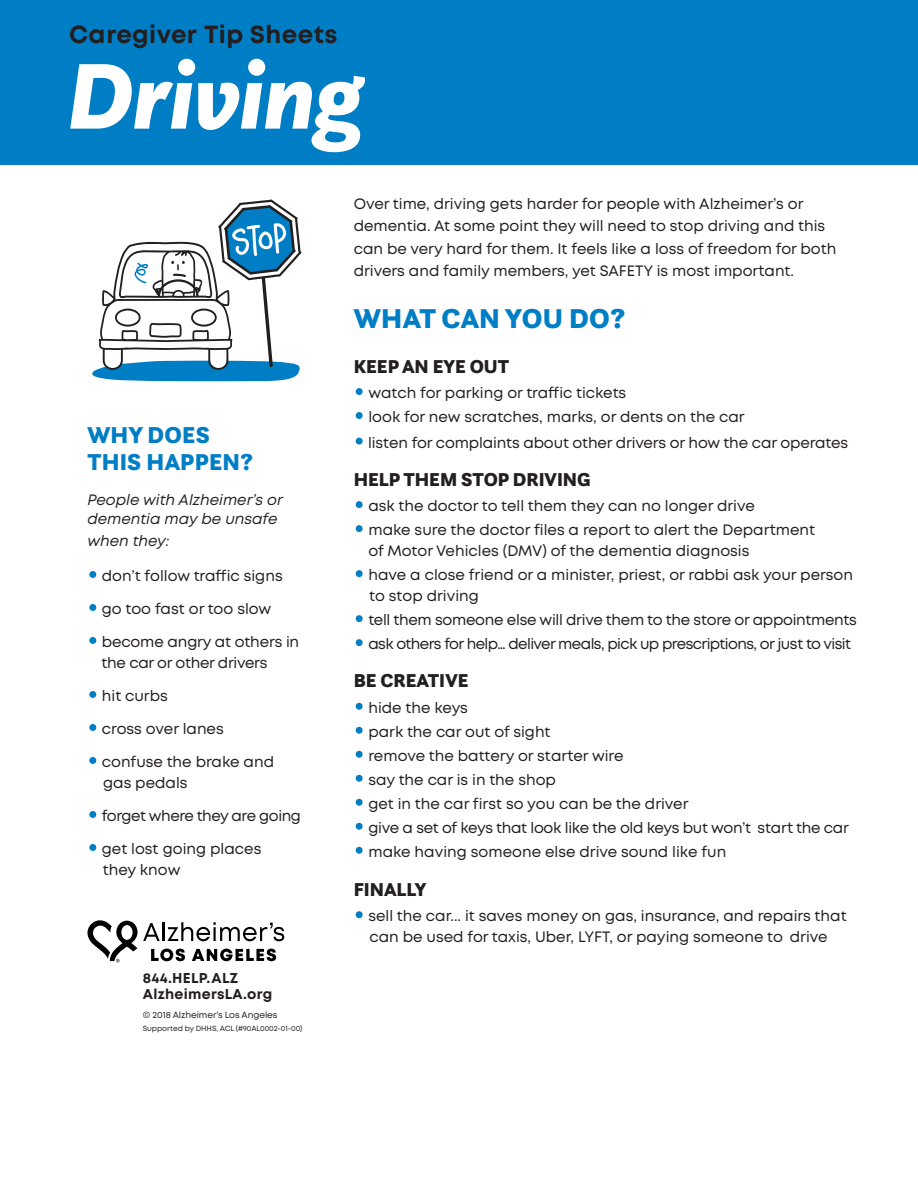
<style>
.page{position:relative;width:918px;height:1188px;background:#fff}
.page>*{position:absolute;margin:0;border:0;box-sizing:border-box;transform-origin:0 0}
.t1{font:italic 900 97.5px "Questa Sans";letter-spacing:-.015em;color:#fff}
.t2{font:900 28.5px "Questa Sans";letter-spacing:.01em;color:#007ec5}
.t3{font:700 24.75px "Mont";letter-spacing:.015em;color:#231f20}
.t4{font:900 24px/27px "Questa Sans";letter-spacing:.01em;color:#007ec5}
.t5{font:900 19.5px "Questa Sans";color:#231f20}
.t6{font:15px/21px "Mont";color:#231f20}
.t7{font:15px/21px "Mont";letter-spacing:-.02em;color:#231f20}
.t8{font:15px "Mont";letter-spacing:-.04em;color:#231f20}
.t9{font:italic 15px/19.5px "Mont";color:#231f20}
.t10{font:15px "Mont";letter-spacing:-.03em;color:#231f20}
.t11{font:700 14.25px/16.5px "Mont";letter-spacing:.02em;color:#231f20}
.t12{font:9px "Mont";letter-spacing:-.01em;color:#231f20}
.t13{font:7.5px "Mont";letter-spacing:-.01em;color:#231f20}
.s1{font-family:"Century Gothic";font-size:18px;color:#007ec5}
</style>
<div class="page">
<div style="left:0;top:0;width:918px;height:164px;background:#007ec5"></div>
<svg style="left:92px;top:199px;width:210px;height:182px"></svg>
<svg style="left:87px;top:920px;width:197px;height:43px"></svg>
<h3 class="t3" style="left:69px;top:19px;width:270px">Caregiver Tip Sheets</h3>
<h1 class="t1" style="left:68px;top:33px;width:297px">Driving</h1>
<h3 class="t4" style="left:87px;top:421px;width:167px">WHY DOES<br>THIS HAPPEN?</h3>
<p class="t9" style="left:87px;top:490px;width:197px">People with Alzheimer’s or dementia may be unsafe</p>
<p class="t9" style="left:87px;top:531px;width:84px">when they:</p>
<p class="t6" style="left:87px;top:565px;width:197px"><span class="s1">•</span> don’t follow traffic signs</p>
<p class="t6" style="left:87px;top:598px;width:185px"><span class="s1">•</span> go too fast or too slow</p>
<p class="t7" style="left:102px;top:631px;width:199px;text-indent:-14px"><span class="s1">•</span> become angry at others in the car or other drivers</p>
<p class="t6" style="left:87px;top:685px;width:82px"><span class="s1">•</span> hit curbs</p>
<p class="t6" style="left:87px;top:718px;width:138px"><span class="s1">•</span> cross over lanes</p>
<p class="t6" style="left:103px;top:751px;width:172px;text-indent:-16px"><span class="s1">•</span> confuse the brake and gas pedals</p>
<p class="t10" style="left:87px;top:806px;width:215px"><span class="s1">•</span> forget where they are going</p>
<p class="t6" style="left:103px;top:838px;width:160px;text-indent:-15px"><span class="s1">•</span> get lost going places they know</p>
<p class="t11" style="left:143px;top:970px;width:131px">844.HELP.ALZ<br>AlzheimersLA.org</p>
<p class="t12" style="left:143px;top:1009px;width:136px">© 2018 Alzheimer’s Los Angeles</p>
<p class="t13" style="left:143px;top:1024px;width:161px">Supported by DHHS, ACL (#90AL0002-01-00)</p>
<p class="t6" style="left:354px;top:192px;width:484px;line-height:22.5px">Over time, driving gets harder for people with Alzheimer’s or dementia. At some point they will need to stop driving and this can be very hard for them. It feels like a loss of freedom for both drivers and family members, yet SAFETY is most important.</p>
<h2 class="t2" style="left:354px;top:299px;width:273px">WHAT CAN YOU DO?</h2>
<h3 class="t5" style="left:354px;top:353px;width:157px">KEEP AN EYE OUT</h3>
<p class="t6" style="left:354px;top:382px;width:274px"><span class="s1">•</span> watch for parking or traffic tickets</p>
<p class="t6" style="left:354px;top:406px;width:393px"><span class="s1">•</span> look for new scratches, marks, or dents on the car</p>
<p class="t6" style="left:354px;top:432px;width:496px"><span class="s1">•</span> listen for complaints about other drivers or how the car operates</p>
<h3 class="t5" style="left:354px;top:466px;width:238px">HELP THEM STOP DRIVING</h3>
<p class="t6" style="left:354px;top:496px;width:403px"><span class="s1">•</span> ask the doctor to tell them they can no longer drive</p>
<p class="t6" style="left:369px;top:520px;width:448px;text-indent:-15px"><span class="s1">•</span> make sure the doctor files a report to alert the Department of Motor Vehicles (DMV) of the dementia diagnosis</p>
<p class="t6" style="left:369px;top:565px;width:485px;text-indent:-15px"><span class="s1">•</span> have a close friend or a minister, priest, or rabbi ask your person to stop driving</p>
<p class="t7" style="left:354px;top:610px;width:505px"><span class="s1">•</span> tell them someone else will drive them to the store or appointments</p>
<p class="t8" style="left:354px;top:634px;width:499px"><span class="s1">•</span> ask others for help… deliver meals, pick up prescriptions, or just to visit</p>
<h3 class="t5" style="left:354px;top:668px;width:116px">BE CREATIVE</h3>
<p class="t6" style="left:354px;top:697px;width:116px"><span class="s1">•</span> hide the keys</p>
<p class="t6" style="left:354px;top:721px;width:198px"><span class="s1">•</span> park the car out of sight</p>
<p class="t6" style="left:354px;top:745px;width:271px"><span class="s1">•</span> remove the battery or starter wire</p>
<p class="t6" style="left:354px;top:769px;width:204px"><span class="s1">•</span> say the car is in the shop</p>
<p class="t6" style="left:354px;top:793px;width:336px"><span class="s1">•</span> get in the car first so you can be the driver</p>
<p class="t7" style="left:354px;top:817px;width:497px"><span class="s1">•</span> give a set of keys that look like the old keys but won’t start the car</p>
<p class="t6" style="left:354px;top:841px;width:374px"><span class="s1">•</span> make having someone else drive sound like fun</p>
<h3 class="t5" style="left:354px;top:876px;width:74px">FINALLY</h3>
<p class="t6" style="left:354px;top:906px;width:494px;text-align:center"><span class="s1">•</span> sell the car... it saves money on gas, insurance, and repairs that can be used for taxis, Uber, LYFT, or paying someone to drive</p>
</div>
